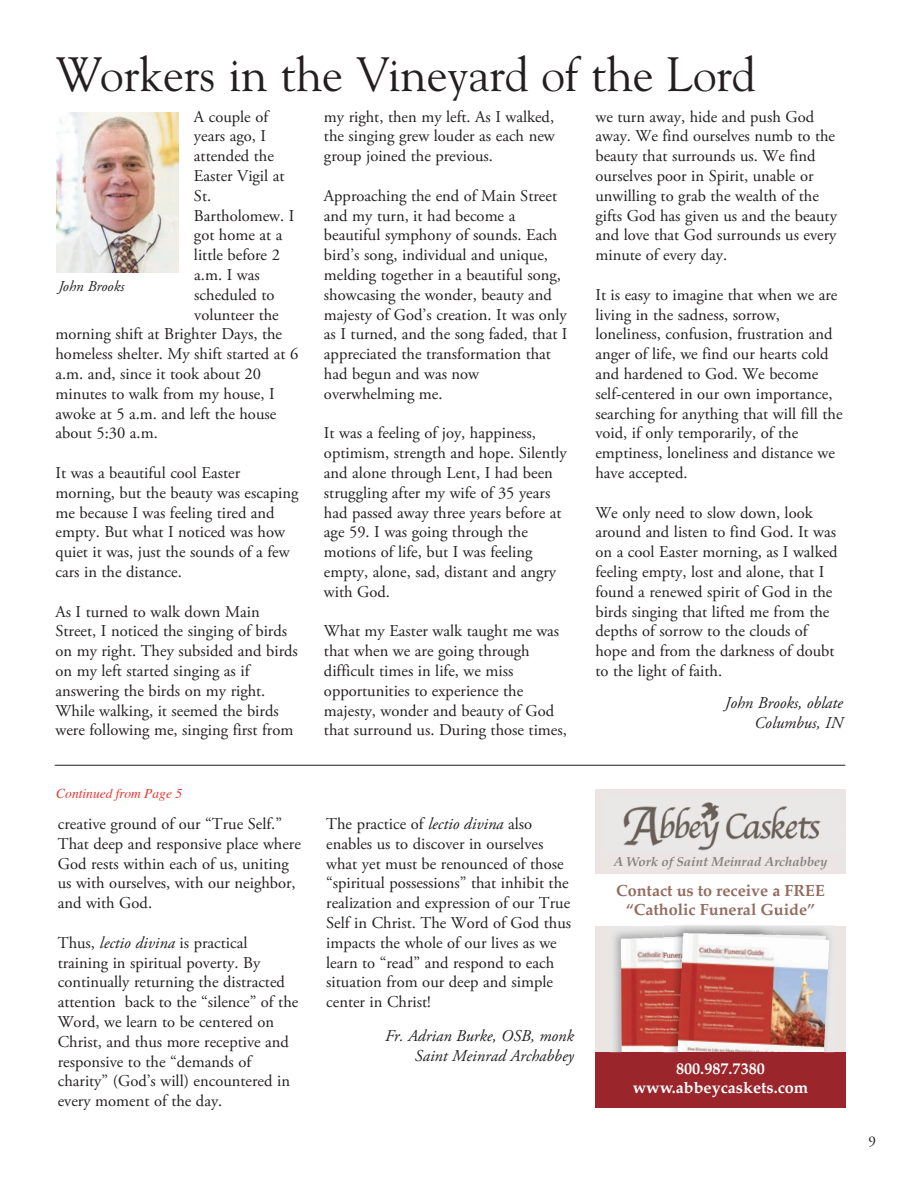
<style>
.page{position:relative;width:918px;height:1188px;background:#fff}
.page>*{position:absolute;margin:0;border:0;box-sizing:border-box;transform-origin:0 0}
.t1{font:48px "Goudy";color:#231f20}
.t2{font:16.5px/19.8px "Adobe Garamond Pro";color:#231f20}
.t3{font:italic 16.5px/19.8px "Adobe Garamond Pro";color:#231f20;text-align:right}
.t4{font:700 16.2px "Palatino";color:#936c5f}
.t5{font:700 16.2px "Palatino";color:#fff}
.t6{font:italic 15px "Adobe Garamond";color:#231f20}
.t7{font:15px "Adobe Garamond";color:#231f20}
.t8{font:italic 13.5px "Times";color:#eb342d}
.t9{font:italic 700 13.2px "Palatino";color:#84817e}
.s1{font-style:italic}
</style>
<div class="page">
<img style="left:56px;top:113px;width:123px;height:159px">
<hr style="left:55px;top:765px;width:790px;height:1px;background:#231f20">
<div style="left:595px;top:790px;width:250px;height:317px;background:#ebe5e4"></div>
<hr style="left:595px;top:1004px;width:1px;height:103px;background:#fff">
<div style="left:595px;top:874px;width:250px;height:51px;background:#fff"></div>
<img style="left:622px;top:970px;width:42px;height:82px">
<img style="left:683px;top:943px;width:141px;height:109px">
<div style="left:595px;top:1052px;width:250px;height:55px;background:#9a262b"></div>
<img style="left:610px;top:925px;width:54px;height:45px">
<svg style="left:621px;top:926px;width:154px;height:17px"></svg>
<img style="left:773px;top:925px;width:61px;height:1px">
<img style="left:664px;top:925px;width:109px;height:13px">
<img style="left:623px;top:802px;width:198px;height:49px">
<img style="left:664px;top:934px;width:99px;height:5px">
<img style="left:664px;top:939px;width:19px;height:113px">
<img style="left:775px;top:927px;width:56px;height:43px">
<img style="left:613px;top:970px;width:9px;height:82px">
<img style="left:824px;top:970px;width:5px;height:82px">
<h1 class="t1" style="left:56px;top:45px;width:701px">Workers in the Vineyard of the Lord</h1>
<p class="t2" style="left:194px;top:107px;width:76px">A couple of</p>
<p class="t2" style="left:194px;top:127px;width:74px">years ago, I</p>
<p class="t2" style="left:194px;top:147px;width:81px">attended the</p>
<p class="t2" style="left:194px;top:166px;width:92px">Easter Vigil at</p>
<p class="t2" style="left:194px;top:186px;width:19px">St.</p>
<p class="t2" style="left:194px;top:206px;width:102px">Bartholomew. I</p>
<p class="t2" style="left:194px;top:226px;width:90px">got home at a</p>
<p class="t2" style="left:194px;top:246px;width:87px">little before 2</p>
<p class="t2" style="left:194px;top:265px;width:67px">a.m. I was</p>
<p class="t2" style="left:194px;top:285px;width:82px">scheduled to</p>
<p class="t2" style="left:194px;top:305px;width:86px">volunteer the</p>
<p class="t2" style="left:55px;top:325px;width:228px">morning shift at Brighter Days, the</p>
<p class="t2" style="left:55px;top:345px;width:244px">homeless shelter. My shift started at 6</p>
<p class="t2" style="left:55px;top:364px;width:207px">a.m. and, since it took about 20</p>
<p class="t2" style="left:55px;top:384px;width:221px">minutes to walk from my house, I</p>
<p class="t2" style="left:55px;top:404px;width:222px">awoke at 5 a.m. and left the house</p>
<p class="t2" style="left:55px;top:424px;width:104px">about 5:30 a.m.</p>
<p class="t2" style="left:55px;top:463px;width:244px">It was a beautiful cool Easter morning, but the beauty was escaping me because I was feeling tired and empty. But what I noticed was how quiet it was, just the sounds of a few cars in the distance.</p>
<p class="t2" style="left:55px;top:602px;width:244px">As I turned to walk down Main Street, I noticed the singing of birds on my right. They subsided and birds on my left started singing as if answering the birds on my right.<br>While walking, it seemed the birds were following me, singing first from</p>
<p class="t6" style="left:58px;top:278px;width:67px">John Brooks</p>
<p class="t8" style="left:56px;top:782px;width:127px">Continued from Page 5</p>
<p class="t2" style="left:58px;top:815px;width:245px">creative ground of our “True Self.”<br>That deep and responsive place where<br>God rests within each of us, uniting us with ourselves, with our neighbor, and with God.</p>
<p class="t2" style="left:58px;top:933px;width:242px">Thus, <span class="s1">lectio divina</span> is practical training in spiritual poverty. By continually returning the distracted attention back to the “silence” of the Word, we learn to be centered on Christ, and thus more receptive and responsive to the “demands of charity” (God’s will) encountered in every moment of the day.</p>
<p class="t2" style="left:324px;top:107px;width:232px;text-align:justify">my right, then my left. As I walked, the singing grew louder as each new group joined the previous.</p>
<p class="t2" style="left:324px;top:186px;width:245px">Approaching the end of Main Street and my turn, it had become a beautiful symphony of sounds. Each bird’s song, individual and unique, melding together in a beautiful song, showcasing the wonder, beauty and majesty of God’s creation. It was only as I turned, and the song faded, that I appreciated the transformation that had begun and was now overwhelming me.</p>
<p class="t2" style="left:324px;top:424px;width:244px">It was a feeling of joy, happiness, optimism, strength and hope. Silently and alone through Lent, I had been struggling after my wife of 35 years had passed away three years before at age 59. I was going through the motions of life, but I was feeling empty, alone, sad, distant and angry with God.</p>
<p class="t2" style="left:324px;top:622px;width:244px">What my Easter walk taught me was that when we are going through difficult times in life, we miss opportunities to experience the majesty, wonder and beauty of God that surround us. During those times,</p>
<p class="t2" style="left:595px;top:107px;width:243px">we turn away, hide and push God away. We find ourselves numb to the beauty that surrounds us. We find ourselves poor in Spirit, unable or unwilling to grab the wealth of the gifts God has given us and the beauty and love that God surrounds us every minute of every day.</p>
<p class="t2" style="left:595px;top:285px;width:249px">It is easy to imagine that when we are living in the sadness, sorrow, loneliness, confusion, frustration and anger of life, we find our hearts cold and hardened to God. We become self-centered in our own importance, searching for anything that will fill the void, if only temporarily, of the emptiness, loneliness and distance we have accepted.</p>
<p class="t2" style="left:595px;top:503px;width:244px">We only need to slow down, look around and listen to find God. It was on a cool Easter morning, as I walked feeling empty, lost and alone, that I found a renewed spirit of God in the birds singing that lifted me from the depths of sorrow to the clouds of hope and from the darkness of doubt to the light of faith.</p>
<p class="t3" style="left:725px;top:693px;width:120px">John Brooks, oblate<br>Columbus, IN</p>
<p class="t2" style="left:326px;top:815px;width:246px">The practice of <span class="s1">lectio divina</span> also enables us to discover in ourselves what yet must be renounced of those “spiritual possessions” that inhibit the realization and expression of our True Self in Christ. The Word of God thus impacts the whole of our lives as we learn to “read” and respond to each situation from our deep and simple center in Christ!</p>
<p class="t3" style="left:385px;top:1026px;width:190px">Fr. Adrian Burke, OSB, monk<br>Saint Meinrad Archabbey</p>
<p class="t9" style="left:614px;top:851px;width:215px">A Work of Saint Meinrad Archabbey</p>
<p class="t4" style="left:626px;top:896px;width:191px">“Catholic Funeral Guide”</p>
<p class="t4" style="left:616px;top:877px;width:210px">Contact us to receive a FREE</p>
<p class="t5" style="left:676px;top:1055px;width:90px">800.987.7380</p>
<p class="t5" style="left:633px;top:1074px;width:177px">www.abbeycaskets.com</p>
<p class="t7" style="left:868px;top:1134px;width:9px">9</p>
</div>
